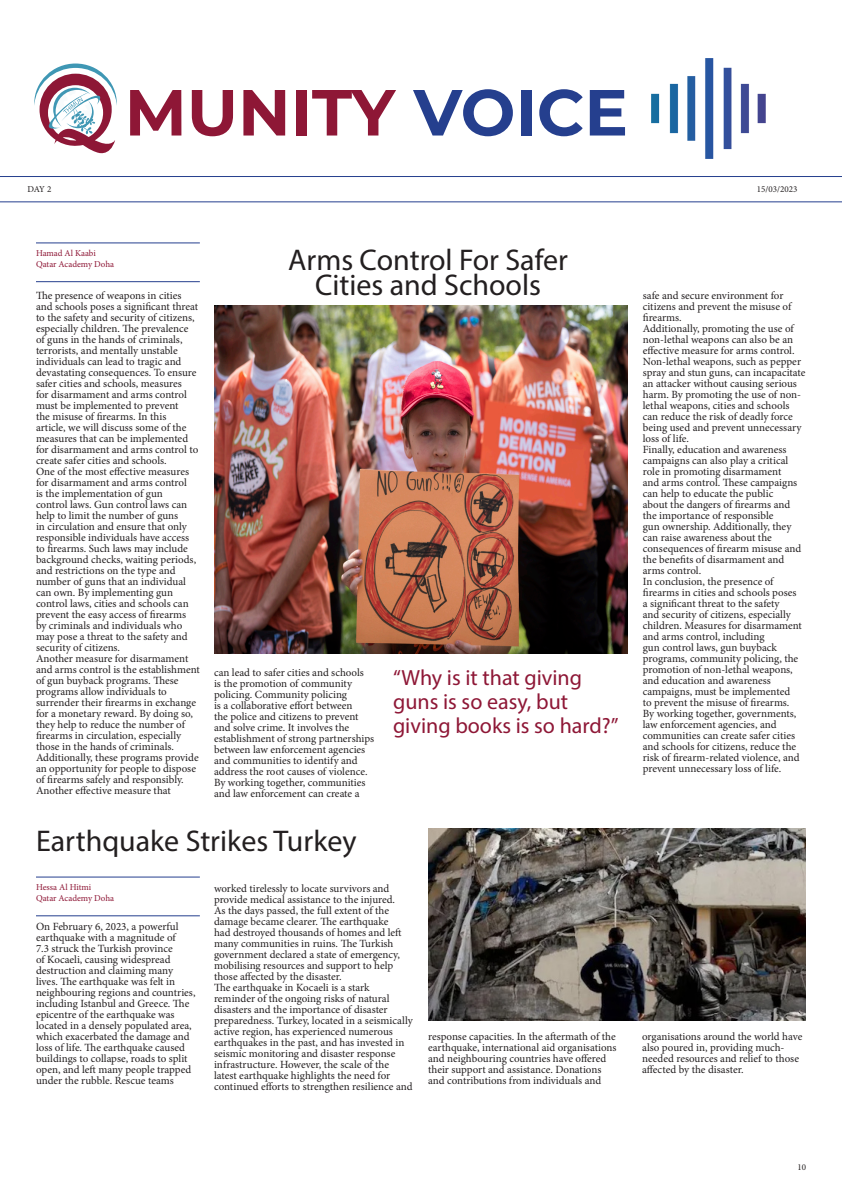
<style>
.page{position:relative;width:842px;height:1191px;background:#fff}
.page>*{position:absolute;margin:0;border:0;box-sizing:border-box;transform-origin:0 0}
.t1{font:700 65px "Montserrat";color:#8e1736}
.t2{font:30px/25px "Myriad Pro";color:#231f20;text-align:center}
.t3{font:22px/24px "Myriad Pro";color:#8e1736}
.t4{font:11px/11px "Minion Pro";letter-spacing:-.005em;color:#231f20}
.t5{font:9px/11px "Minion Pro";color:#8e1736}
.t6{font:9px "Minion Pro";color:#231f20}
.s1{color:#253f8e}
</style>
<div class="page">
<hr style="left:0;top:176px;width:842px;height:1px;background:#253f8e">
<svg style="left:34px;top:63px;width:83px;height:91px"></svg>
<img style="left:651px;top:58px;width:114px;height:101px">
<hr style="left:0;top:201px;width:842px;height:1px;background:#253f8e">
<hr style="left:36px;top:243px;width:164px;height:1px;background:#253f8e">
<hr style="left:36px;top:281px;width:164px;height:1px;background:#253f8e">
<img style="left:214px;top:305px;width:414px;height:349px">
<img style="left:428px;top:828px;width:378px;height:192px">
<hr style="left:36px;top:876px;width:164px;height:1px;background:#253f8e">
<hr style="left:36px;top:915px;width:164px;height:1px;background:#253f8e">
<h1 class="t1" style="left:125px;top:66px;width:505px">MUNITY <span class="s1">VOICE</span></h1>
<p class="t6" style="left:27px;top:183px;width:25px">DAY 2</p>
<p class="t6" style="left:757px;top:183px;width:42px">15/03/2023</p>
<p class="t5" style="left:36px;top:248px;width:80px">Hamad Al Kaabi<br>Qatar Academy Doha</p>
<p class="t4" style="left:36px;top:290px;width:165px">The presence of weapons in cities and schools poses a significant threat to the safety and security of citizens, especially children. The prevalence of guns in the hands of criminals, terrorists, and mentally unstable individuals can lead to tragic and devastating consequences. To ensure safer cities and schools, measures<br>for disarmament and arms control must be implemented to prevent<br>the misuse of firearms. In this<br>article, we will discuss some of the measures that can be implemented for disarmament and arms control to create safer cities and schools.<br>One of the most effective measures for disarmament and arms control<br>is the implementation of gun<br>control laws. Gun control laws can help to limit the number of guns<br>in circulation and ensure that only responsible individuals have access to firearms. Such laws may include background checks, waiting periods, and restrictions on the type and number of guns that an individual can own. By implementing gun control laws, cities and schools can prevent the easy access of firearms<br>by criminals and individuals who may pose a threat to the safety and security of citizens.<br>Another measure for disarmament and arms control is the establishment of gun buyback programs. These programs allow individuals to surrender their firearms in exchange for a monetary reward. By doing so, they help to reduce the number of firearms in circulation, especially those in the hands of criminals.<br>Additionally, these programs provide an opportunity for people to dispose of firearms safely and responsibly.<br>Another effective measure that</p>
<h2 class="t2" style="left:288px;top:247px;width:281px">Arms Control For Safer<br>Cities and Schools</h2>
<p class="t4" style="left:214px;top:667px;width:162px">can lead to safer cities and schools<br>is the promotion of community policing. Community policing<br>is a collaborative effort between<br>the police and citizens to prevent and solve crime. It involves the establishment of strong partnerships between law enforcement agencies and communities to identify and address the root causes of violence.<br>By working together, communities and law enforcement can create a</p>
<h3 class="t3" style="left:393px;top:665px;width:227px">“Why is it that giving guns is so easy, but giving books is so hard?”</h3>
<p class="t4" style="left:643px;top:290px;width:164px">safe and secure environment for citizens and prevent the misuse of firearms.<br>Additionally, promoting the use of non-lethal weapons can also be an effective measure for arms control.<br>Non-lethal weapons, such as pepper spray and stun guns, can incapacitate an attacker without causing serious harm. By promoting the use of non&shy;lethal weapons, cities and schools can reduce the risk of deadly force being used and prevent unnecessary loss of life.<br>Finally, education and awareness campaigns can also play a critical role in promoting disarmament<br>and arms control. These campaigns can help to educate the public<br>about the dangers of firearms and the importance of responsible<br>gun ownership. Additionally, they can raise awareness about the consequences of firearm misuse and the benefits of disarmament and arms control.<br>In conclusion, the presence of firearms in cities and schools poses<br>a significant threat to the safety<br>and security of citizens, especially children. Measures for disarmament and arms control, including<br>gun control laws, gun buyback programs, community policing, the promotion of non-lethal weapons, and education and awareness campaigns, must be implemented<br>to prevent the misuse of firearms.<br>By working together, governments, law enforcement agencies, and communities can create safer cities and schools for citizens, reduce the risk of firearm-related violence, and prevent unnecessary loss of life.</p>
<h2 class="t2" style="left:36px;top:828px;width:322px">Earthquake Strikes Turkey</h2>
<p class="t5" style="left:36px;top:882px;width:80px">Hessa Al Hitmi<br>Qatar Academy Doha</p>
<p class="t4" style="left:36px;top:921px;width:161px">On February 6, 2023, a powerful earthquake with a magnitude of<br>7.3 struck the Turkish province<br>of Kocaeli, causing widespread destruction and claiming many lives. The earthquake was felt in neighbouring regions and countries, including Istanbul and Greece. The epicentre of the earthquake was located in a densely populated area, which exacerbated the damage and loss of life. The earthquake caused buildings to collapse, roads to split open, and left many people trapped under the rubble. Rescue teams</p>
<p class="t4" style="left:214px;top:882px;width:200px">worked tirelessly to locate survivors and provide medical assistance to the injured.<br>As the days passed, the full extent of the damage became clearer. The earthquake<br>had destroyed thousands of homes and left many communities in ruins. The Turkish government declared a state of emergency, mobilising resources and support to help those affected by the disaster.<br>The earthquake in Kocaeli is a stark reminder of the ongoing risks of natural disasters and the importance of disaster preparedness. Turkey, located in a seismically active region, has experienced numerous earthquakes in the past, and has invested in seismic monitoring and disaster response infrastructure. However, the scale of the latest earthquake highlights the need for continued efforts to strengthen resilience and</p>
<p class="t4" style="left:428px;top:1031px;width:190px">response capacities. In the aftermath of the earthquake, international aid organisations and neighbouring countries have offered their support and assistance. Donations and contributions from individuals and</p>
<p class="t4" style="left:642px;top:1031px;width:162px">organisations around the world have also poured in, providing much&shy;needed resources and relief to those affected by the disaster.</p>
<p class="t6" style="left:797px;top:1161px;width:10px">10</p>
</div>
